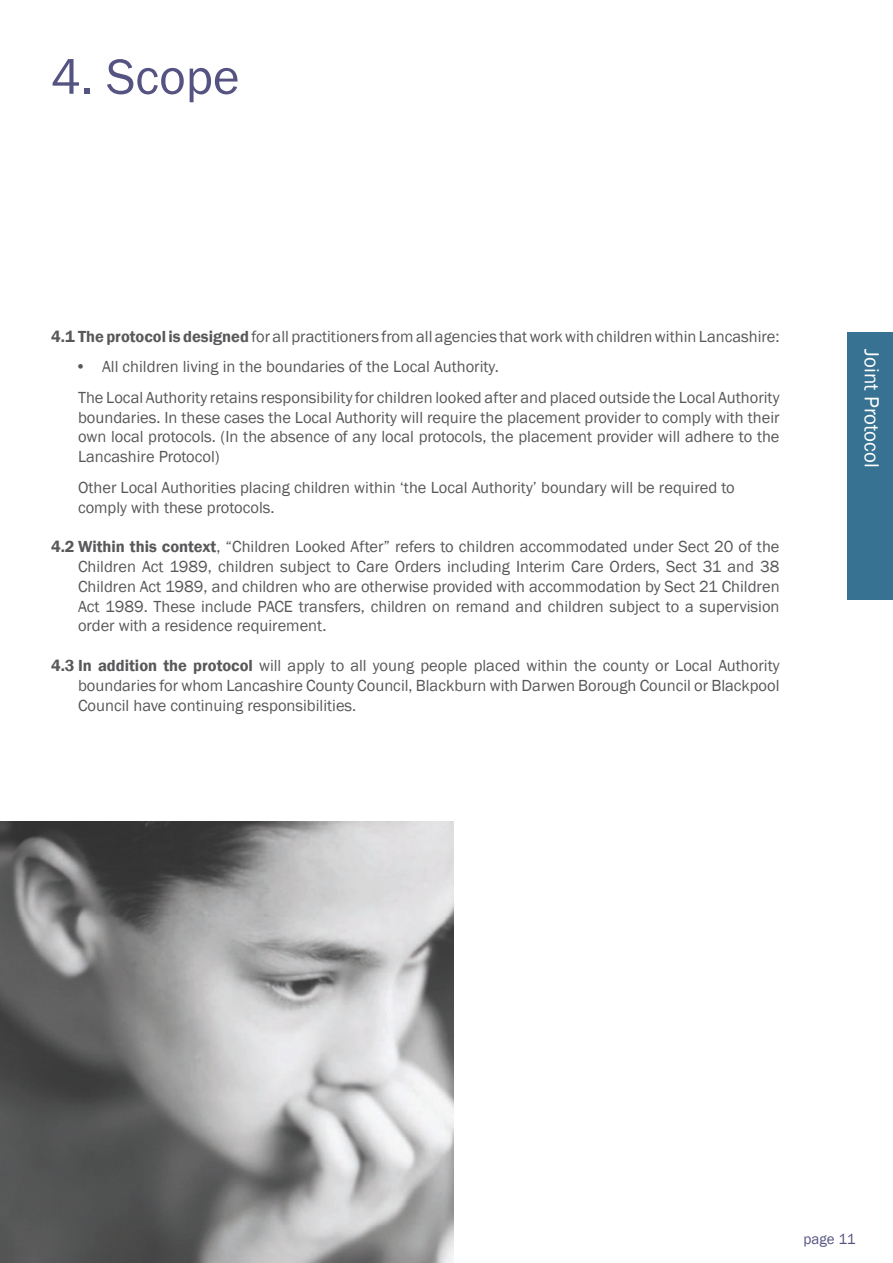
<style>
.page{position:relative;width:893px;height:1263px;background:#fff}
.page>*{position:absolute;margin:0;border:0;box-sizing:border-box;transform-origin:0 0}
.t1{font:51px "Franklin Gothic";color:#555381}
.t2{font:21px "Franklin Gothic";color:#fff}
.t3{font:18px "Franklin Gothic";color:#555381}
.t4{font:16.5px/19.8px "Franklin Gothic";color:#58585a;text-align:justify}
.t5{font:15px "Franklin Gothic";color:#555381}
.s1{font-weight:600}
</style>
<div class="page">
<div style="left:848px;top:332px;width:45px;height:268px;background:#387292"></div>
<img style="left:0;top:821px;width:453px;height:442px">
<p class="t1" style="left:51px;top:45px;width:190px">4. Scope</p>
<p class="t4" style="left:51px;top:326px;width:730px"><span class="s1">4.1 The protocol is designed</span> for all practitioners from all agencies that work with children within Lancashire:</p>
<p class="t4" style="left:75px;top:357px;width:425px">• All children living in the boundaries of the Local Authority.</p>
<p class="t4" style="left:78px;top:388px;width:703px">The Local Authority retains responsibility for children looked after and placed outside the Local Authority boundaries. In these cases the Local Authority will require the placement provider to comply with their own local protocols. (In the absence of any local protocols, the placement provider will adhere to the Lancashire Protocol)</p>
<p class="t4" style="left:78px;top:478px;width:658px">Other Local Authorities placing children within ‘the Local Authority’ boundary will be required to comply with these protocols.</p>
<p class="t4" style="left:78px;top:537px;width:703px;text-indent:-27px"><span class="s1">4.2 Within this context</span>, “Children Looked After” refers to children accommodated under Sect 20 of the Children Act 1989, children subject to Care Orders including Interim Care Orders, Sect 31 and 38<br>Children Act 1989, and children who are otherwise provided with accommodation by Sect 21 Children Act 1989. These include PACE transfers, children on remand and children subject to a supervision order with a residence requirement.</p>
<p class="t4" style="left:78px;top:656px;width:703px;text-indent:-27px"><span class="s1">4.3 In addition the protocol</span> will apply to all young people placed within the county or Local Authority boundaries for whom Lancashire County Council, Blackburn with Darwen Borough Council or Blackpool Council have continuing responsibilities.</p>
<p class="t2" style="left:885px;top:349px;width:120px;rotate:90deg">Joint Protocol</p>
<p class="t3" style="left:803px;top:1218px;width:54px">page 3</p>
<p class="t5" style="left:803px;top:1229px;width:54px">page 11</p>
</div>
